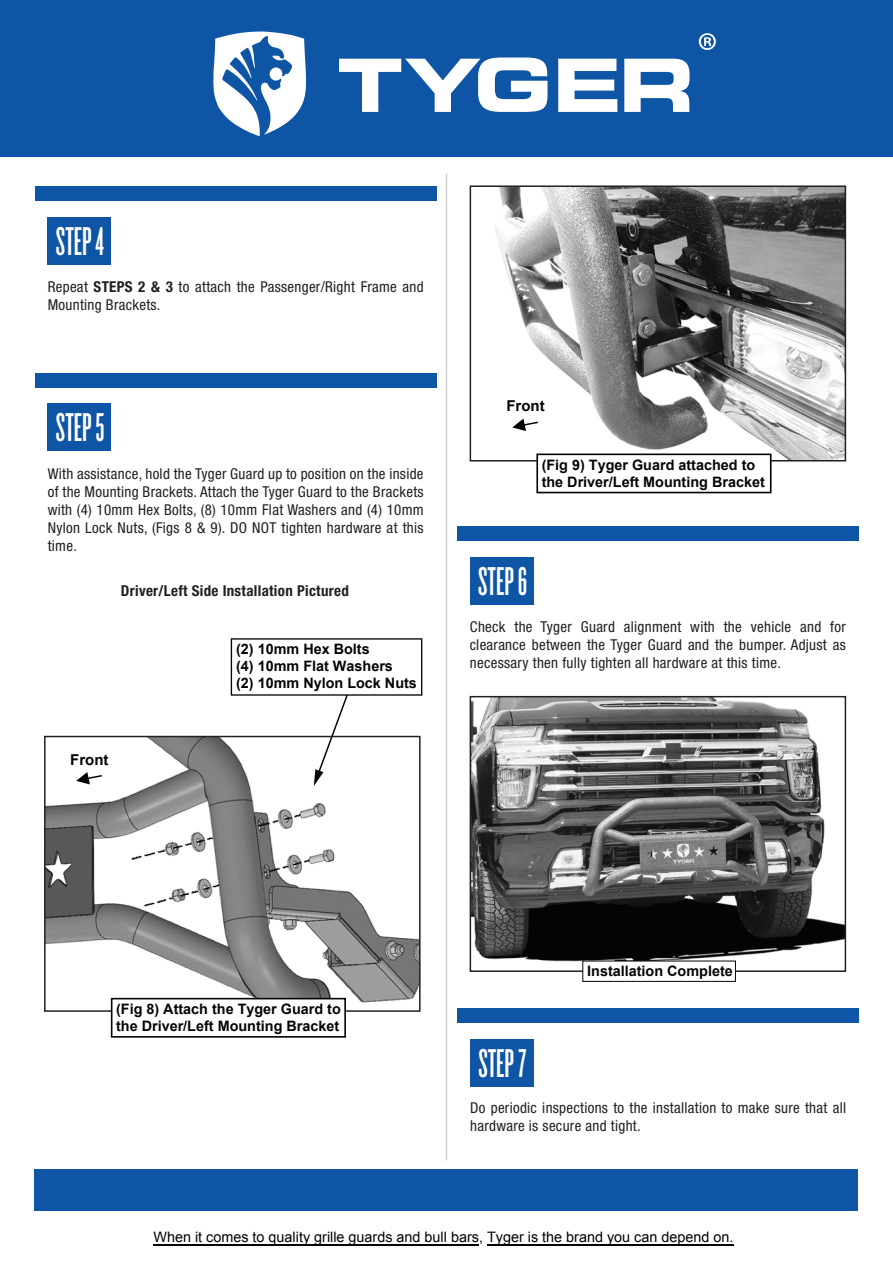
<style>
.page{position:relative;width:893px;height:1263px;background:#fff}
.page>*{position:absolute;margin:0;border:0;box-sizing:border-box;transform-origin:0 0}
.t1{font:41.85px "Knockout HTF46 Flyweight";color:#fff}
.t2{font:condensed 15px/18px "Helvetica Neue LT Std";letter-spacing:.02em;color:#231f20;text-align:justify}
.t3{font:700 condensed 15px "Helvetica Neue LT Std";letter-spacing:.02em;color:#231f20}
.t4{font:700 15px "Arial";color:#040503}
.t5{font:700 14.4px/17.2px "Arial";color:#050504}
.t6{font:14.4px "Arial";color:#010202}
.s1{font-weight:700}
</style>
<div class="page">
<div style="left:470px;top:557px;width:63px;height:48px;background:#0e55a5"></div>
<div style="left:457px;top:526px;width:402px;height:15px;background:#0e55a5"></div>
<div style="left:470px;top:1039px;width:63px;height:48px;background:#0e55a5"></div>
<div style="left:457px;top:1008px;width:402px;height:15px;background:#0e55a5"></div>
<div style="left:48px;top:217px;width:63px;height:48px;background:#0e55a5"></div>
<div style="left:35px;top:186px;width:401px;height:15px;background:#0e55a5"></div>
<div style="left:48px;top:404px;width:63px;height:47px;background:#0e55a5"></div>
<div style="left:35px;top:373px;width:401px;height:14px;background:#0e55a5"></div>
<div style="left:35px;top:1169px;width:823px;height:41px;background:#0e55a5"></div>
<hr style="left:446px;top:174px;width:1px;height:986px;background:#d1d2d4">
<div style="left:0;top:0;width:893px;height:157px;background:#0e55a5"></div>
<svg style="left:339px;top:58px;width:208px;height:54px"></svg>
<svg style="left:558px;top:59px;width:59px;height:53px"></svg>
<svg style="left:624px;top:59px;width:65px;height:53px"></svg>
<svg style="left:213px;top:31px;width:93px;height:105px"></svg>
<svg style="left:699px;top:33px;width:17px;height:17px"></svg>
<img style="left:47px;top:739px;width:371px;height:270px">
<div style="left:44px;top:736px;width:377px;height:276px;border:2px solid #231f20"></div>
<div style="left:111px;top:998px;width:235px;height:40px;background:#fff;border:2px solid #050504"></div>
<img style="left:495px;top:188px;width:348px;height:270px">
<div style="left:470px;top:185px;width:376px;height:276px;border:2px solid #231f20"></div>
<div style="left:536px;top:453px;width:235px;height:40px;background:#fff;border:2px solid #050504"></div>
<svg style="left:76px;top:772px;width:26px;height:12px"></svg>
<svg style="left:314px;top:696px;width:40px;height:90px"></svg>
<svg style="left:512px;top:419px;width:26px;height:12px"></svg>
<img style="left:473px;top:699px;width:370px;height:263px">
<div style="left:470px;top:696px;width:376px;height:276px;border:2px solid #231f20"></div>
<div style="left:582px;top:960px;width:154px;height:22px;background:#fff;border:1px solid #050504"></div>
<hr style="left:487px;top:1244px;width:246px;height:1px;background:#010202">
<hr style="left:153px;top:1244px;width:326px;height:1px;background:#010202">
<h1 class="t1" style="left:56px;top:221px;width:50px">STEP 4</h1>
<p class="t2" style="left:48px;top:278px;width:377px">Repeat <span class="s1">STEPS 2 &amp; 3</span> to attach the Passenger/Right Frame and<br>Mounting Brackets.</p>
<h1 class="t1" style="left:56px;top:407px;width:50px">STEP 5</h1>
<p class="t2" style="left:48px;top:464px;width:377px">With assistance, hold the Tyger Guard up to position on the inside of the Mounting Brackets. Attach the Tyger Guard to the Brackets with (4) 10mm Hex Bolts, (8) 10mm Flat Washers and (4) 10mm Nylon Lock Nuts, (Figs 8 &amp; 9). DO NOT tighten hardware at this time.</p>
<p class="t3" style="left:121px;top:582px;width:229px">Driver/Left Side Installation Pictured</p>
<p class="t4" style="left:70px;top:750px;width:40px">Front</p>
<p class="t5" style="left:236px;top:641px;width:182px">(2) 10mm Hex Bolts<br>(4) 10mm Flat Washers<br>(2) 10mm Nylon Lock Nuts</p>
<p class="t4" style="left:506px;top:396px;width:40px">Front</p>
<p class="t5" style="left:542px;top:457px;width:225px">(Fig 9) Tyger Guard attached to the Driver/Left Mounting Bracket</p>
<h1 class="t1" style="left:478px;top:561px;width:51px">STEP 6</h1>
<p class="t2" style="left:470px;top:618px;width:377px">Check the Tyger Guard alignment with the vehicle and for clearance between the Tyger Guard and the bumper. Adjust as necessary then fully tighten all hardware at this time.</p>
<p class="t5" style="left:116px;top:1001px;width:226px">(Fig 8) Attach the Tyger Guard to the Driver/Left Mounting Bracket</p>
<h1 class="t1" style="left:478px;top:1043px;width:49px">STEP 7</h1>
<p class="t5" style="left:587px;top:963px;width:147px">Installation Complete</p>
<p class="t2" style="left:470px;top:1098px;width:377px">Do periodic inspections to the installation to make sure that all hardware is secure and tight.</p>
<p class="t6" style="left:153px;top:1227px;width:582px">When it comes to quality grille guards and bull bars, Tyger is the brand you can depend on.</p>
</div>
